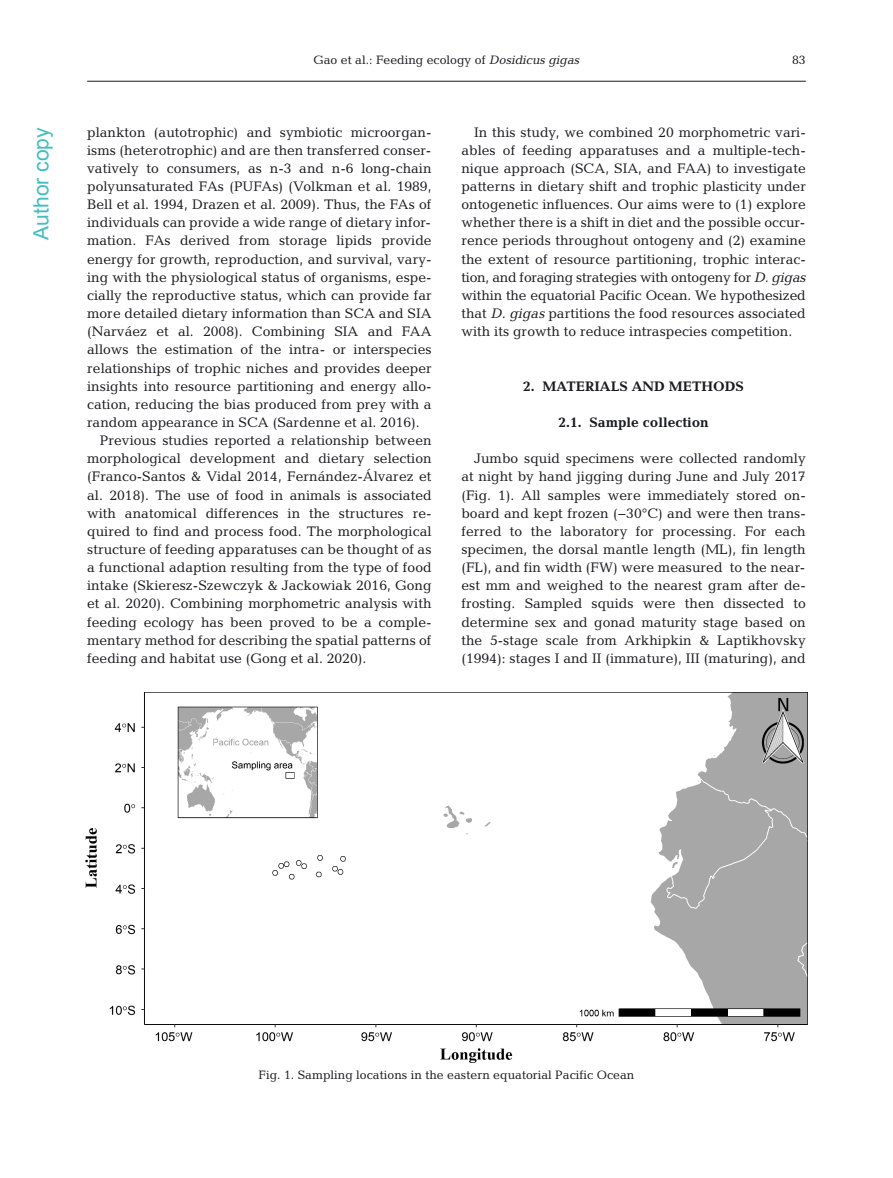
<style>
.page{position:relative;width:893px;height:1178px;background:#fff}
.page>*{position:absolute;margin:0;border:0;box-sizing:border-box;transform-origin:0 0}
.t1{font:21px "Arial";color:#40bfbf}
.t2{font:13.95px/18.1px "Candida Pro";color:#1b1c20;text-align:justify}
.t3{font:700 13.95px "Candida Pro";color:#1b1c20}
.t4{font:12.3px "Candida Pro";color:#1b1c20}
.s1{font-family:"Oblique Straight Plain"}
</style>
<div class="page">
<hr style="left:87px;top:81px;width:719px;height:1px;background:#1b1c20">
<img style="left:85px;top:692px;width:723px;height:371px">
<h1 class="t1" style="left:27px;top:240px;width:114px;rotate:-90deg">Author copy</h1>
<p class="t4" style="left:314px;top:55px;width:267px">Gao et al.: Feeding ecology of <span class="s1">Dosidicus gigas</span></p>
<p class="t4" style="left:792px;top:55px;width:15px">83</p>
<p class="t2" style="left:87px;top:124px;width:346px">plankton (autotrophic) and symbiotic microorgan-</p>
<p class="t2" style="left:87px;top:142px;width:346px">isms (heterotrophic) and are then transferred conser-</p>
<p class="t2" style="left:87px;top:161px;width:346px">vatively to consumers, as n-3 and n-6 long-chain</p>
<p class="t2" style="left:87px;top:179px;width:346px">polyunsaturated FAs (PUFAs) (Volkman et al. 1989,</p>
<p class="t2" style="left:87px;top:197px;width:346px">Bell et al. 1994, Drazen et al. 2009). Thus, the FAs of</p>
<p class="t2" style="left:87px;top:215px;width:345px">individuals can provide a wide range of dietary infor-</p>
<p class="t2" style="left:87px;top:233px;width:346px">mation. FAs derived from storage lipids provide</p>
<p class="t2" style="left:87px;top:251px;width:346px">energy for growth, reproduction, and survival, vary-</p>
<p class="t2" style="left:87px;top:269px;width:346px">ing with the physiological status of organisms, espe-</p>
<p class="t2" style="left:87px;top:288px;width:346px">cially the reproductive status, which can provide far</p>
<p class="t2" style="left:87px;top:306px;width:346px">more detailed dietary information than SCA and SIA</p>
<p class="t2" style="left:87px;top:324px;width:346px">(Narváez et al. 2008). Combining SIA and FAA</p>
<p class="t2" style="left:87px;top:342px;width:346px">allows the estimation of the intra- or interspecies</p>
<p class="t2" style="left:87px;top:360px;width:346px">relationships of trophic niches and provides deeper</p>
<p class="t2" style="left:87px;top:378px;width:346px">insights into resource partitioning and energy allo -</p>
<p class="t2" style="left:87px;top:396px;width:346px">cation, reducing the bias produced from prey with a</p>
<p class="t2" style="left:87px;top:415px;width:334px">random appearance in SCA (Sardenne et al. 2016).</p>
<p class="t2" style="left:100px;top:433px;width:333px">Previous studies reported a relationship between</p>
<p class="t2" style="left:87px;top:451px;width:346px">morphological development and dietary selection</p>
<p class="t2" style="left:87px;top:469px;width:346px">(Franco-Santos &amp; Vidal 2014, Fernández-Álvarez et</p>
<p class="t2" style="left:87px;top:487px;width:346px">al. 2018). The use of food in animals is associated</p>
<p class="t2" style="left:87px;top:505px;width:346px">with anatomical differences in the structures re -</p>
<p class="t2" style="left:87px;top:524px;width:346px">quired to find and process food. The morphological</p>
<p class="t2" style="left:87px;top:542px;width:346px">structure of feeding apparatuses can be thought of as</p>
<p class="t2" style="left:87px;top:560px;width:346px">a functional adaption resulting from the type of food</p>
<p class="t2" style="left:87px;top:578px;width:346px">intake (Skieresz-Szewczyk &amp; Jackowiak 2016, Gong</p>
<p class="t2" style="left:87px;top:596px;width:346px">et al. 2020). Combining morphometric analysis with</p>
<p class="t2" style="left:87px;top:614px;width:346px">feeding ecology has been proved to be a comple-</p>
<p class="t2" style="left:87px;top:632px;width:346px">mentary method for describing the spatial patterns of</p>
<p class="t2" style="left:87px;top:651px;width:281px">feeding and habitat use (Gong et al. 2020).</p>
<p class="t2" style="left:461px;top:124px;width:346px;text-indent:13px">In this study, we combined 20 morphometric vari&shy;ables of feeding apparatuses and a multiple-tech&shy;nique approach (SCA, SIA, and FAA) to investigate patterns in dietary shift and trophic plasticity under ontogenetic influences. Our aims were to (1) explore whether there is a shift in diet and the possible occur&shy;rence periods throughout ontogeny and (2) examine the extent of resource partitioning, trophic interac&shy;tion, and foraging strategies with ontogeny for <span class="s1">D. gigas </span>within the equatorial Pacific Ocean. We hypothesized that <span class="s1">D. gigas</span> partitions the food re sources associated with its growth to reduce intraspecies competition.</p>
<p class="t3" style="left:523px;top:380px;width:223px">2. MATERIALS AND METHODS</p>
<p class="t3" style="left:558px;top:417px;width:152px">2.1. Sample collection</p>
<p class="t2" style="left:461px;top:451px;width:346px;text-indent:13px">Jumbo squid specimens were collected randomly at night by hand jigging during June and July 2017 (Fig. 1). All samples were immediately stored on - board and kept frozen (−30°C) and were then trans&shy;ferred to the laboratory for processing. For each specimen, the dorsal mantle length (ML), fin length (FL), and fin width (FW) were measured to the near&shy;est mm and weighed to the nearest gram after de - frosting. Sampled squids were then dissected to determine sex and gonad maturity stage based on the 5-stage scale from Arkhipkin &amp; Laptikhovsky (1994): stages I and II (immature), III (maturing), and</p>
<p class="t4" style="left:259px;top:1070px;width:377px">Fig. 1. Sampling locations in the eastern equatorial Pacific Ocean</p>
</div>
